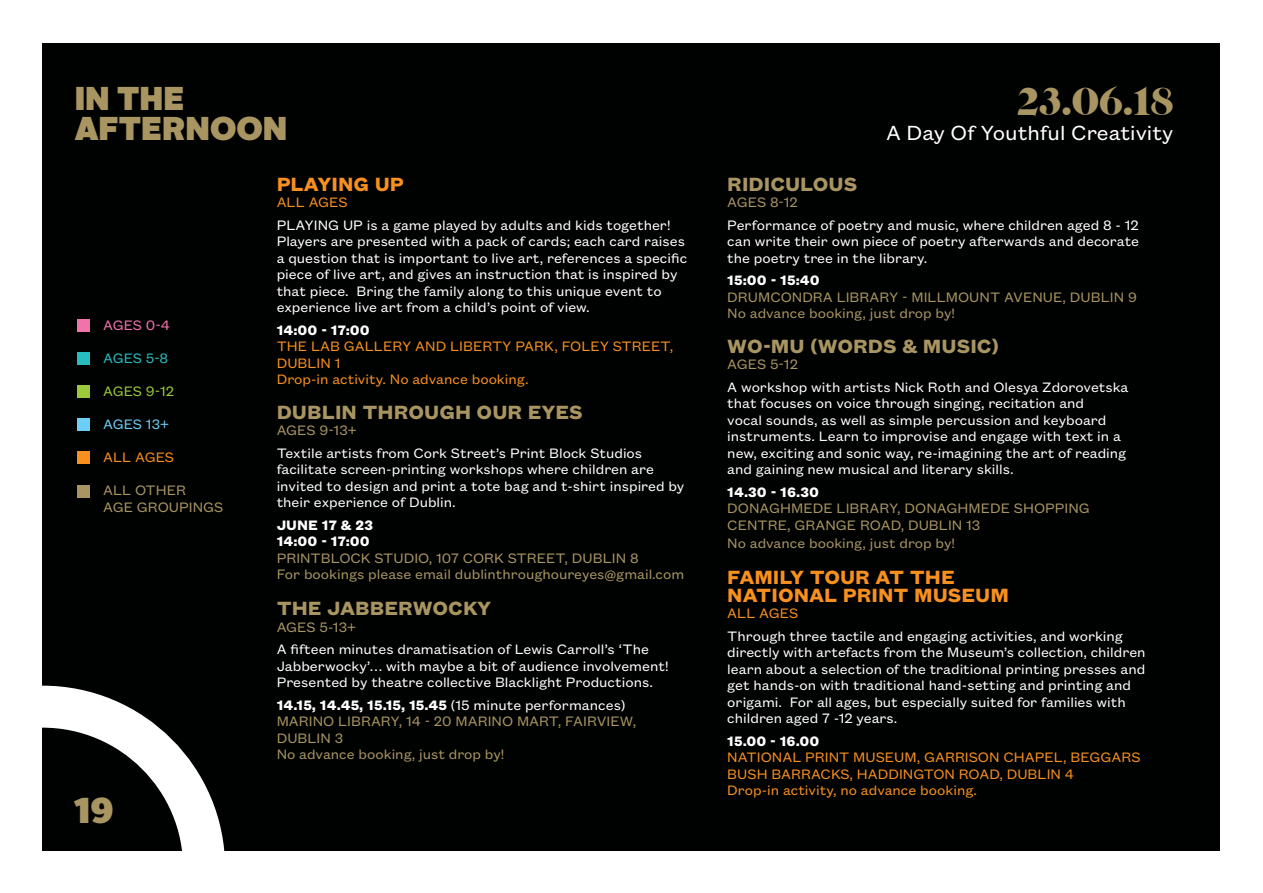
<style>
.page{position:relative;width:1263px;height:893px;background:#fff}
.page>*{position:absolute;margin:0;border:0;box-sizing:border-box;transform-origin:0 0}
.t1{font:40.8px "Caslon Graphique EF";color:#a99562}
.t2{font:900 36px "Alright Sans";color:#a99562}
.t3{font:900 33px "Alright Sans";color:#a99562}
.t4{font:22.5px "Founders Grotesk Text";color:#fff}
.t5{font:700 21px "Founders Grotesk Text";color:#a99562}
.t6{font:700 21px/18px "Founders Grotesk Text";color:#f7901e}
.t7{font:15px/16.5px "Founders Grotesk Text";color:#fff}
.t8{font:15px/16.5px "Founders Grotesk Text";color:#a99562}
.t9{font:15px/16.5px "Founders Grotesk Text";color:#f7901e}
.t10{font:700 15px/16.5px "Founders Grotesk Text";color:#fff}
.t11{font:15px "Founders Grotesk Text";letter-spacing:-.005em;color:#9aca3c}
.t12{font:15px "Founders Grotesk Text";color:#f173ac}
.t13{font:15px "Founders Grotesk Text";color:#27bdbe}
.t14{font:15px "Founders Grotesk Text";letter-spacing:-.005em;color:#6dcff6}
.s1{font-weight:700;color:#fff}
.s2{color:#fff}
</style>
<div class="page">
<div style="left:43px;top:43px;width:1177px;height:807px;background:#000101"></div>
<svg style="left:42px;top:686px;width:183px;height:165px"></svg>
<div style="left:77px;top:319px;width:13px;height:13px;background:#f173ac"></div>
<div style="left:77px;top:352px;width:13px;height:13px;background:#27bdbe"></div>
<div style="left:77px;top:385px;width:13px;height:13px;background:#9aca3c"></div>
<div style="left:77px;top:418px;width:13px;height:13px;background:#6dcff6"></div>
<div style="left:77px;top:452px;width:13px;height:12px;background:#f7901e"></div>
<div style="left:77px;top:485px;width:13px;height:12px;background:#a99562"></div>
<h3 class="t3" style="left:75px;top:75px;width:111px">IN THE</h3>
<h1 class="t1" style="left:1017px;top:79px;width:157px">23.06.18</h1>
<h3 class="t3" style="left:75px;top:105px;width:214px">AFTERNOON</h3>
<h3 class="t4" style="left:886px;top:117px;width:289px">A Day Of Youthful Creativity</h3>
<p class="t12" style="left:103px;top:315px;width:68px">AGES 0-4</p>
<p class="t13" style="left:103px;top:348px;width:67px">AGES 5-8</p>
<p class="t11" style="left:103px;top:381px;width:73px">AGES 9-12</p>
<p class="t14" style="left:103px;top:414px;width:68px">AGES 13+</p>
<p class="t9" style="left:103px;top:448px;width:72px">ALL AGES</p>
<p class="t8" style="left:103px;top:481px;width:122px">ALL OTHER<br>AGE GROUPINGS</p>
<h2 class="t2" style="left:74px;top:784px;width:41px">19</h2>
<h3 class="t6" style="left:277px;top:173px;width:129px">PLAYING UP</h3>
<p class="t9" style="left:277px;top:193px;width:72px">ALL AGES</p>
<p class="t7" style="left:277px;top:215px;width:412px">PLAYING UP is a game played by adults and kids together!<br>Players are presented with a pack of cards; each card raises a question that is important to live art, references a specific piece of live art, and gives an instruction that is inspired by that piece. Bring the family along to this unique event to experience live art from a child’s point of view.</p>
<p class="t10" style="left:277px;top:320px;width:94px">14:00 - 17:00</p>
<p class="t9" style="left:277px;top:337px;width:398px">THE LAB GALLERY AND LIBERTY PARK, FOLEY STREET,<br>DUBLIN 1<br>Drop-in activity. No advance booking.</p>
<h3 class="t5" style="left:277px;top:397px;width:308px">DUBLIN THROUGH OUR EYES</h3>
<p class="t8" style="left:277px;top:421px;width:82px">AGES 9-13+</p>
<p class="t7" style="left:277px;top:443px;width:409px">Textile artists from Cork Street’s Print Block Studios facilitate screen-printing workshops where children are invited to design and print a tote bag and t-shirt inspired by their experience of Dublin.</p>
<p class="t10" style="left:277px;top:515px;width:98px">JUNE 17 &amp; 23<br>14:00 - 17:00</p>
<p class="t8" style="left:277px;top:548px;width:409px">PRINTBLOCK STUDIO, 107 CORK STREET, DUBLIN 8<br>For bookings please email dublinthroughoureyes@gmail.com</p>
<h3 class="t5" style="left:277px;top:594px;width:216px">THE JABBERWOCKY</h3>
<p class="t8" style="left:277px;top:617px;width:81px">AGES 5-13+</p>
<p class="t7" style="left:277px;top:640px;width:393px">A fifteen minutes dramatisation of Lewis Carroll’s ‘The<br>Jabberwocky’… with maybe a bit of audience involvement!<br>Presented by theatre collective Blacklight Productions.</p>
<p class="t8" style="left:277px;top:695px;width:361px"><span class="s1">14.15, 14.45, 15.15, 15.45</span> <span class="s2">(15 minute performances)<br></span>MARINO LIBRARY, 14 - 20 MARINO MART, FAIRVIEW, DUBLIN 3<br>No advance booking, just drop by!</p>
<h3 class="t5" style="left:727px;top:169px;width:132px">RIDICULOUS</h3>
<p class="t8" style="left:727px;top:193px;width:72px">AGES 8-12</p>
<p class="t7" style="left:727px;top:215px;width:413px;text-align:justify">Performance of poetry and music, where children aged 8 - 12 can write their own piece of poetry afterwards and decorate the poetry tree in the library.</p>
<p class="t10" style="left:727px;top:271px;width:94px">15:00 - 15:40</p>
<p class="t8" style="left:727px;top:287px;width:411px">DRUMCONDRA LIBRARY - MILLMOUNT AVENUE, DUBLIN 9<br>No advance booking, just drop by!</p>
<h3 class="t5" style="left:727px;top:331px;width:273px">WO-MU (WORDS &amp; MUSIC)</h3>
<p class="t8" style="left:727px;top:355px;width:72px">AGES 5-12</p>
<p class="t7" style="left:727px;top:377px;width:403px">A workshop with artists Nick Roth and Olesya Zdorovetska that focuses on voice through singing, recitation and<br>vocal sounds, as well as simple percussion and keyboard instruments. Learn to improvise and engage with text in a new, exciting and sonic way, re-imagining the art of reading and gaining new musical and literary skills.</p>
<p class="t10" style="left:727px;top:482px;width:93px">14.30 - 16.30</p>
<p class="t8" style="left:727px;top:499px;width:364px">DONAGHMEDE LIBRARY, DONAGHMEDE SHOPPING<br>CENTRE, GRANGE ROAD, DUBLIN 13</p>
<p class="t8" style="left:727px;top:533px;width:229px">No advance booking, just drop by!</p>
<h3 class="t6" style="left:727px;top:566px;width:283px">FAMILY TOUR AT THE<br>NATIONAL PRINT MUSEUM</h3>
<p class="t9" style="left:727px;top:604px;width:72px">ALL AGES</p>
<p class="t7" style="left:727px;top:626px;width:420px">Through three tactile and engaging activities, and working directly with artefacts from the Museum’s collection, children learn about a selection of the traditional printing presses and get hands-on with traditional hand-setting and printing and origami. For all ages, but especially suited for families with children aged 7 -12 years.</p>
<p class="t10" style="left:727px;top:731px;width:93px">15.00 - 16.00</p>
<p class="t9" style="left:727px;top:748px;width:415px">NATIONAL PRINT MUSEUM, GARRISON CHAPEL, BEGGARS<br>BUSH BARRACKS, HADDINGTON ROAD, DUBLIN 4<br>Drop-in activity, no advance booking.</p>
</div>
